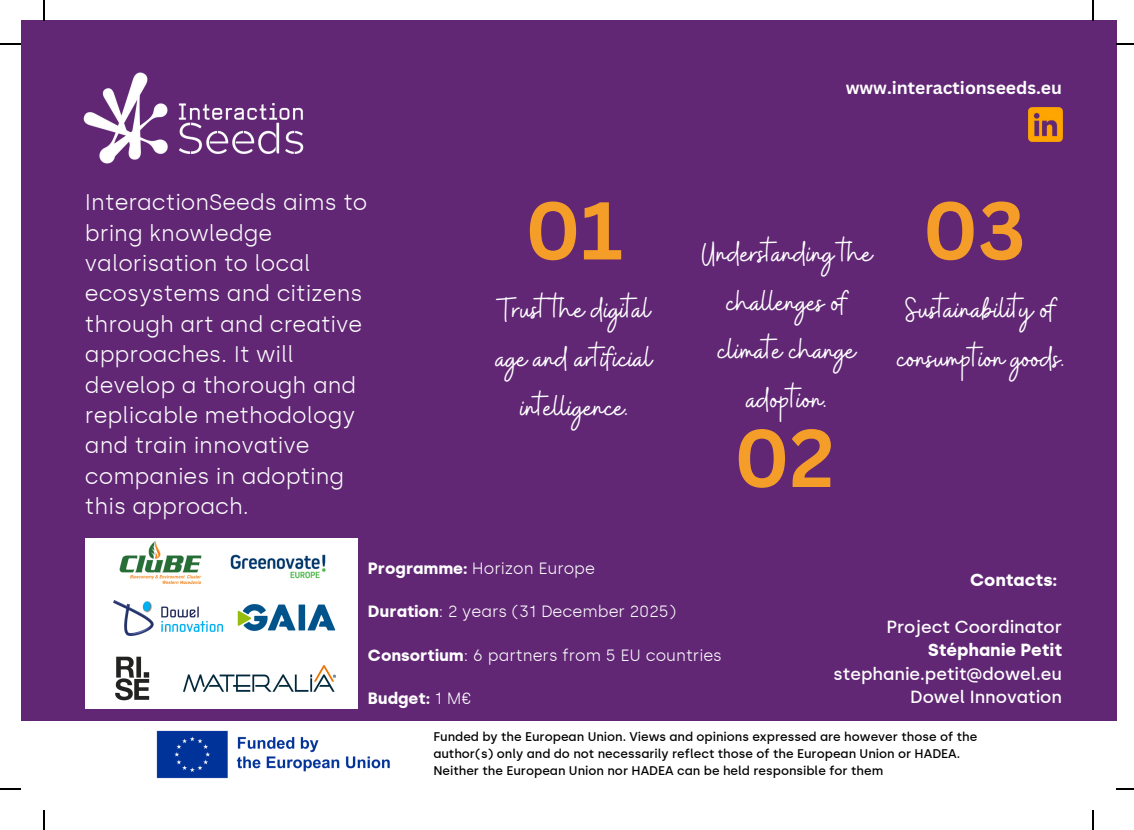
<style>
.page{position:relative;width:1134px;height:830px;background:#fff}
.page>*{position:absolute;margin:0;border:0;box-sizing:border-box;transform-origin:0 0}
.t1{font:700 80px "Canva Sans";color:#f49d29}
.t2{font:35px/48.8px "Buffalo";color:#fff;text-align:center}
.t3{font:300 22.5px/30.5px "Silka";color:#fff}
.t4{font:500 17.5px/23.2px "Silka";color:#fff;text-align:right}
.t5{font:700 17.5px "Canva Sans";color:#fff}
.t6{font:700 17.5px "Silka";color:#fff}
.t7{font:300 16.25px "Silka";color:#fff}
.t8{font:700 16.25px "Silka";color:#fff}
.t9{font:500 12.5px/16.8px "Silka";color:#000}
.s1{font-weight:700}
.s2{font-weight:300}
</style>
<div class="page">
<div style="left:21px;top:21px;width:1095px;height:776px;background:#612775"></div>
<div style="left:85px;top:538px;width:272px;height:170px;background:#fff"></div>
<img style="left:119px;top:541px;width:83px;height:43px">
<img style="left:113px;top:600px;width:109px;height:33px">
<img style="left:183px;top:665px;width:152px;height:26px">
<div style="left:21px;top:721px;width:1095px;height:76px;background:#fff"></div>
<img style="left:88px;top:629px;width:89px;height:80px">
<img style="left:237px;top:604px;width:99px;height:27px">
<img style="left:230px;top:554px;width:96px;height:25px">
<img style="left:83px;top:72px;width:221px;height:92px">
<img style="left:156px;top:730px;width:234px;height:49px">
<img style="left:1028px;top:107px;width:34px;height:34px">
<hr style="left:43px;top:0;width:2px;height:21px;background:#000">
<hr style="left:0;top:43px;width:21px;height:2px;background:#000">
<hr style="left:1091px;top:0;width:2px;height:21px;background:#000">
<svg style="left:1116px;top:43px;width:17px;height:2px"></svg>
<svg style="left:43px;top:810px;width:2px;height:19px"></svg>
<svg style="left:0;top:788px;width:21px;height:1px"></svg>
<svg style="left:1092px;top:810px;width:1px;height:19px"></svg>
<svg style="left:1116px;top:788px;width:17px;height:1px"></svg>
<p class="t3" style="left:85px;top:187px;width:284px">InteractionSeeds aims to bring knowledge valorisation to local ecosystems and citizens through art and creative approaches. It will develop a thorough and replicable methodology and train innovative companies in adopting this approach.</p>
<h4 class="t1" style="left:525px;top:174px;width:99px">01</h4>
<h4 class="t2" style="left:496px;top:287px;width:157px">Trust the digital age and artificial intelligence.</h4>
<p class="t5" style="left:845px;top:75px;width:218px">www.interactionseeds.eu</p>
<h3 class="t2" style="left:701px;top:231px;width:172px">Understanding the</h3>
<h3 class="t1" style="left:922px;top:174px;width:104px">03</h3>
<h3 class="t2" style="left:717px;top:280px;width:139px">challenges of climate change adoption.</h3>
<p class="t2" style="left:897px;top:287px;width:168px;text-align:left">Sustainability of consumption goods.</p>
<h4 class="t1" style="left:733px;top:401px;width:102px">02</h4>
<p class="t7" style="left:368px;top:558px;width:228px"><span class="s1">Programme:</span> Horizon Europe</p>
<p class="t7" style="left:368px;top:601px;width:309px"><span class="s1">Duration</span>: 2 years (31 December 2025)</p>
<p class="t7" style="left:368px;top:645px;width:355px"><span class="s1">Consortium</span>: 6 partners from 5 EU countries</p>
<p class="t8" style="left:368px;top:688px;width:105px">Budget: <span class="s2">1 M€</span></p>
<p class="t6" style="left:969px;top:569px;width:89px">Contacts:</p>
<h4 class="t4" style="left:833px;top:615px;width:230px">Project Coordinator<br><span class="s1">Stéphanie Petit </span>stephanie.petit@dowel.eu<br>Dowel Innovation</h4>
<p class="t9" style="left:433px;top:728px;width:545px">Funded by the European Union. Views and opinions expressed are however those of the author(s) only and do not necessarily reflect those of the European Union or HADEA.<br>Neither the European Union nor HADEA can be held responsible for them</p>
</div>
